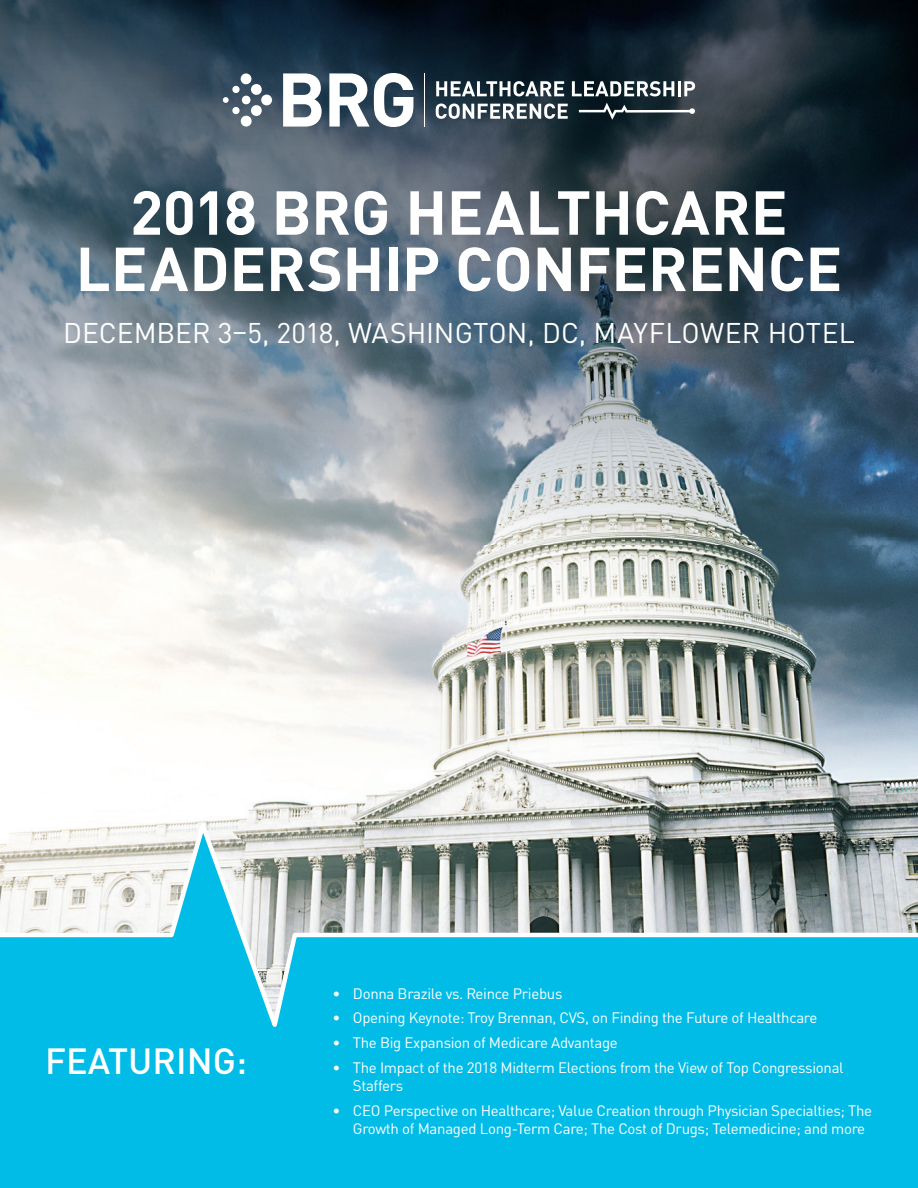
<style>
.page{position:relative;width:918px;height:1188px;background:#fff}
.page>*{position:absolute;margin:0;border:0;box-sizing:border-box;transform-origin:0 0}
.t1{font:700 61.05px/56.4px "DINOT";letter-spacing:-.005em;color:#fff;text-align:center}
.t2{font:500 36px "DINOT";color:#fff}
.t3{font:28.2px "DINOT";letter-spacing:.005em;color:#fff}
.t4{font:15px/18px "DINOT";letter-spacing:-.02em;color:#fff}
</style>
<div class="page">
<img style="left:0;top:0;width:918px;height:811px">
<svg style="left:0;top:811px;width:918px;height:377px;background:#3bb9d6"></svg>
<svg style="left:436px;top:81px;width:128px;height:15px"></svg>
<svg style="left:572px;top:81px;width:102px;height:15px"></svg>
<hr style="left:678px;top:81px;width:3px;height:15px;background:#fff">
<svg style="left:684px;top:81px;width:11px;height:15px"></svg>
<svg style="left:436px;top:104px;width:132px;height:15px"></svg>
<svg style="left:283px;top:73px;width:39px;height:54px"></svg>
<svg style="left:329px;top:73px;width:84px;height:54px"></svg>
<div style="left:232px;top:86px;width:8px;height:7px;background:#fff;border-radius:50%"></div>
<div style="left:251px;top:84px;width:11px;height:11px;background:#fff;border-radius:50%"></div>
<div style="left:242px;top:96px;width:9px;height:8px;background:#fff;border-radius:50%"></div>
<svg style="left:223px;top:97px;width:6px;height:6px"></svg>
<div style="left:232px;top:107px;width:8px;height:7px;background:#fff;border-radius:50%"></div>
<div style="left:251px;top:105px;width:11px;height:11px;background:#fff;border-radius:50%"></div>
<div style="left:241px;top:73px;width:10px;height:11px;background:#fff;border-radius:50%"></div>
<div style="left:261px;top:95px;width:11px;height:10px;background:#fff;border-radius:50%"></div>
<div style="left:241px;top:116px;width:11px;height:11px;background:#fff;border-radius:50%"></div>
<hr style="left:424px;top:73px;width:1px;height:54px;background:#fff">
<svg style="left:579px;top:103px;width:116px;height:17px;background:#3e4c53"></svg>
<h1 class="t1" style="left:76px;top:183px;width:768px">2018 BRG HEALTHCARE<br>LEADERSHIP CONFERENCE</h1>
<h3 class="t3" style="left:63px;top:315px;width:793px">DECEMBER 3–5, 2018, WASHINGTON, DC, MAYFLOWER HOTEL</h3>
<h2 class="t2" style="left:45px;top:1038px;width:203px">FEATURING:</h2>
<p class="t4" style="left:333px;top:984px;width:231px">• Donna Brazile vs. Reince Priebus</p>
<p class="t4" style="left:333px;top:1009px;width:486px">• Opening Keynote: Troy Brennan, CVS, on Finding the Future of Healthcare</p>
<p class="t4" style="left:333px;top:1033px;width:287px">• The Big Expansion of Medicare Advantage</p>
<p class="t4" style="left:353px;top:1058px;width:492px;text-indent:-20px">• The Impact of the 2018 Midterm Elections from the View of Top Congressional<br>Staffers</p>
<p class="t4" style="left:353px;top:1101px;width:521px;text-indent:-20px">• CEO Perspective on Healthcare; Value Creation through Physician Specialties; The<br>Growth of Managed Long-Term Care; The Cost of Drugs; Telemedicine; and more</p>
</div>
